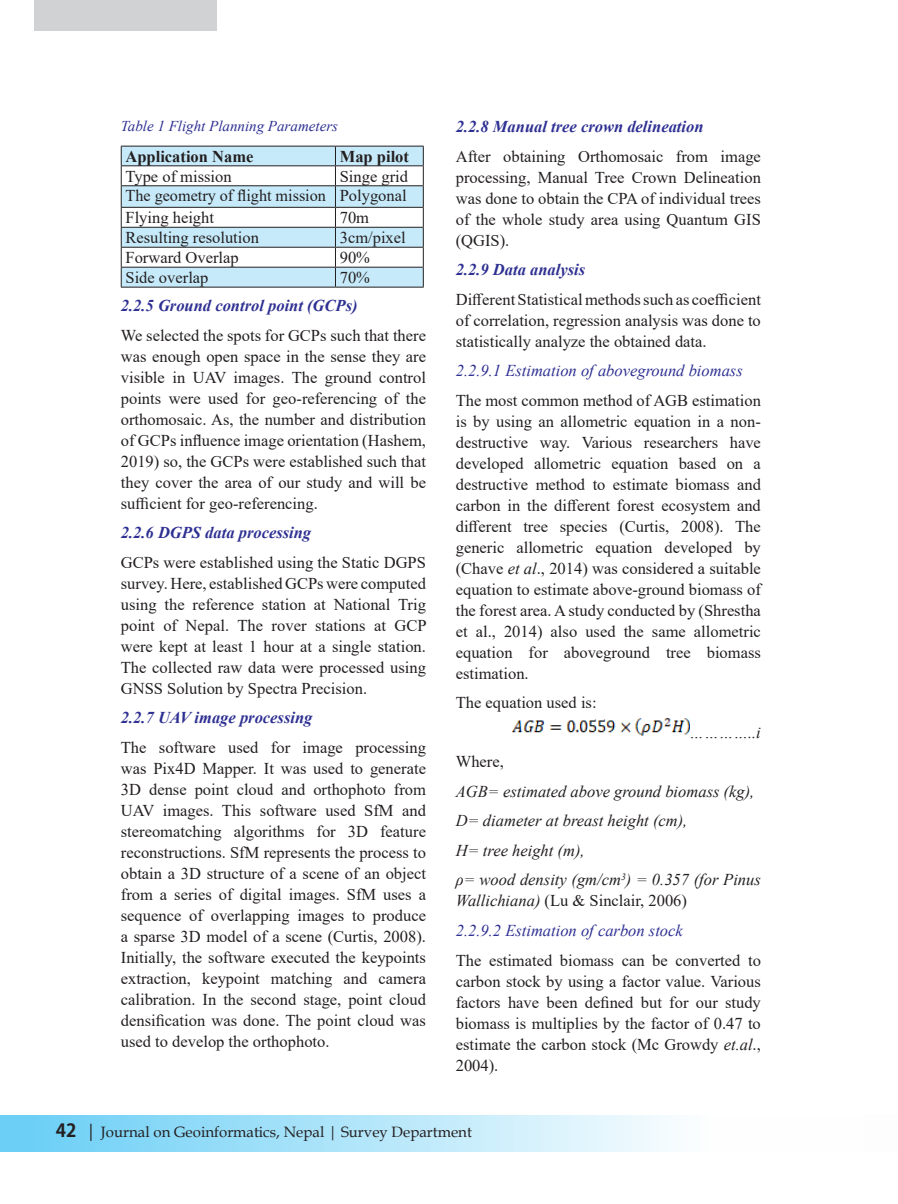
<style>
.page{position:relative;width:898px;height:1204px;background:#fff}
.page>*{position:absolute;margin:0;border:0;box-sizing:border-box;transform-origin:0 0}
.t1{font:16.5px/21px "Times New Roman";color:#231f20;text-align:justify}
.t2{font:italic 16.5px/21px "Times New Roman";color:#231f20}
.t3{font:italic 700 16.5px "Times New Roman";color:#2e3092}
.t4{font:italic 16.5px "Times New Roman";color:#2e3092}
.t5{font:700 16.5px "Times New Roman";color:#231f20}
.t6{font:15px "Book Antiqua";color:#231f20}
.t7{font:italic 15px "Times New Roman";color:#2e3092}
.s1{font-style:italic}
.s2{font-style:normal}
.s3{font-family:"Koz Go Pr 6 N";font-weight:700;font-size:18px}
.s4{font-size:18px}
</style>
<div class="page">
<div style="left:0;top:1114px;width:897px;height:37px;background:linear-gradient(to right,#6bcff6,#fff)"></div>
<div style="left:865px;top:1114px;width:32px;height:37px;background:#fdfdfd"></div>
<div style="left:35px;top:0;width:182px;height:31px;background:#d1d2d4"></div>
<img style="left:512px;top:718px;width:177px;height:18px">
<hr style="left:121px;top:287px;width:214px;height:1px;background:#231f20">
<hr style="left:335px;top:287px;width:88px;height:1px;background:#231f20">
<svg style="left:121px;top:146px;width:303px;height:141px"></svg>
<p class="t7" style="left:121px;top:116px;width:218px">Table 1 Flight Planning Parameters</p>
<p class="t5" style="left:125px;top:144px;width:129px">Application Name</p>
<p class="t5" style="left:339px;top:144px;width:71px">Map pilot</p>
<p class="t1" style="left:125px;top:165px;width:108px">Type of mission</p>
<p class="t1" style="left:339px;top:165px;width:70px">Singe grid</p>
<p class="t1" style="left:125px;top:185px;width:202px">The geometry of flight mission</p>
<p class="t1" style="left:339px;top:185px;width:68px">Polygonal</p>
<p class="t1" style="left:125px;top:206px;width:90px">Flying height</p>
<p class="t1" style="left:339px;top:206px;width:31px">70m</p>
<p class="t1" style="left:125px;top:226px;width:135px">Resulting resolution</p>
<p class="t1" style="left:339px;top:226px;width:67px">3cm/pixel</p>
<p class="t1" style="left:125px;top:246px;width:115px">Forward Overlap</p>
<p class="t1" style="left:339px;top:246px;width:32px">90%</p>
<p class="t1" style="left:125px;top:266px;width:84px">Side overlap</p>
<p class="t1" style="left:339px;top:266px;width:32px">70%</p>
<p class="t3" style="left:121px;top:294px;width:238px">2.2.5 Ground control point (GCPs)</p>
<p class="t1" style="left:121px;top:324px;width:306px">We selected the spots for GCPs such that there was enough open space in the sense they are visible in UAV images. The ground control points were used for geo-referencing of the orthomosaic. As, the number and distribution of GCPs influence image orientation (Hashem, 2019) so, the GCPs were established such that they cover the area of our study and will be sufficient for geo-referencing.</p>
<p class="t3" style="left:121px;top:521px;width:192px">2.2.6 DGPS data processing</p>
<p class="t1" style="left:121px;top:551px;width:307px">GCPs were established using the Static DGPS survey. Here, established GCPs were computed using the reference station at National Trig point of Nepal. The rover stations at GCP were kept at least 1 hour at a single station.<br>The collected raw data were processed using GNSS Solution by Spectra Precision.</p>
<p class="t3" style="left:121px;top:706px;width:193px">2.2.7 UAV image processing</p>
<p class="t1" style="left:121px;top:736px;width:306px">The software used for image processing was Pix4D Mapper. It was used to generate 3D dense point cloud and orthophoto from UAV images. This software used SfM and stereomatching algorithms for 3D feature reconstructions. SfM represents the process to obtain a 3D structure of a scene of an object from a series of digital images. SfM uses a sequence of overlapping images to produce a sparse 3D model of a scene (Curtis, 2008).<br>Initially, the software executed the keypoints extraction, keypoint matching and camera calibration. In the second stage, point cloud densification was done. The point cloud was used to develop the orthophoto.</p>
<p class="t3" style="left:455px;top:115px;width:249px">2.2.8 Manual tree crown delineation</p>
<p class="t1" style="left:455px;top:145px;width:306px">After obtaining Orthomosaic from image processing, Manual Tree Crown Delineation was done to obtain the CPA of individual trees of the whole study area using Quantum GIS (QGIS).</p>
<p class="t3" style="left:455px;top:258px;width:131px">2.2.9 Data analysis</p>
<p class="t1" style="left:455px;top:288px;width:306px">Different Statistical methods such as coefficient of correlation, regression analysis was done to statistically analyze the obtained data.</p>
<p class="t4" style="left:455px;top:359px;width:288px">2.2.9.1 Estimation of aboveground biomass</p>
<p class="t1" style="left:455px;top:389px;width:306px">The most common method of AGB estimation is by using an allometric equation in a non&shy;destructive way. Various researchers have developed allometric equation based on a destructive method to estimate biomass and carbon in the different forest ecosystem and different tree species (Curtis, 2008). The generic allometric equation developed by (Chave <span class="s1">et al</span>., 2014) was considered a suitable equation to estimate above-ground biomass of the forest area. A study conducted by (Shrestha et al., 2014) also used the same allometric equation for aboveground tree biomass estimation.</p>
<p class="t1" style="left:455px;top:691px;width:142px">The equation used is:</p>
<p class="t2" style="left:689px;top:721px;width:73px">…………..i</p>
<p class="t1" style="left:455px;top:750px;width:50px">Where,</p>
<p class="t2" style="left:455px;top:780px;width:300px">AGB= estimated above ground biomass (kg),</p>
<p class="t2" style="left:455px;top:810px;width:233px">D= diameter at breast height (cm),</p>
<p class="t2" style="left:455px;top:839px;width:130px">H= tree height (m),</p>
<p class="t2" style="left:455px;top:869px;width:306px">ρ= wood density (gm/cm<sup>3</sup>) = 0.357 (for Pinus<br>Wallichiana) <span class="s2">(Lu &amp; Sinclair, 2006)</span></p>
<p class="t4" style="left:455px;top:919px;width:228px">2.2.9.2 Estimation of carbon stock</p>
<p class="t1" style="left:455px;top:948px;width:306px">The estimated biomass can be converted to carbon stock by using a factor value. Various factors have been defined but for our study biomass is multiplies by the factor of 0.47 to estimate the carbon stock (Mc Growdy <span class="s1">et.al</span>., 2004).</p>
<p class="t6" style="left:56px;top:1121px;width:417px"><span class="s3">42</span> <span class="s4">|</span> Journal on Geoinformatics, Nepal | Survey Department</p>
</div>
